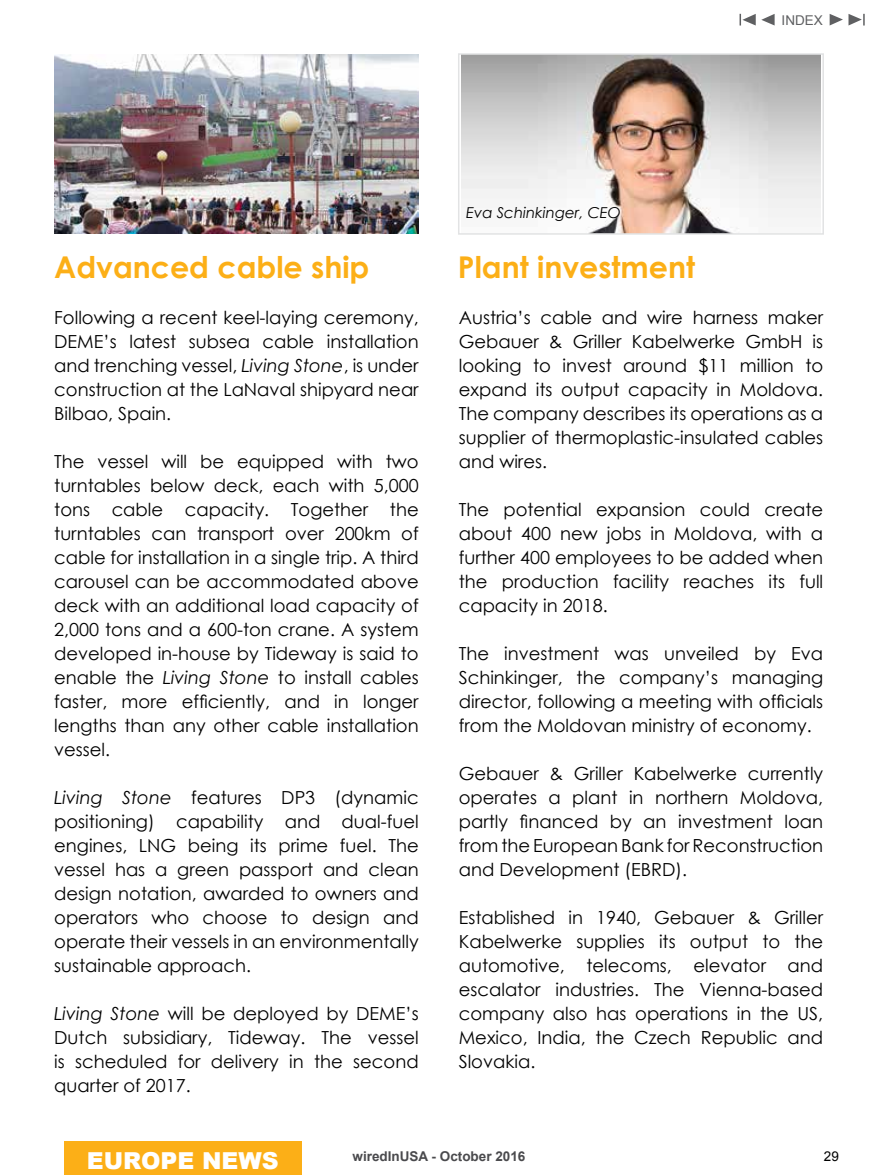
<style>
.page{position:relative;width:878px;height:1175px;background:#fff}
.page>*{position:absolute;margin:0;border:0;box-sizing:border-box;transform-origin:0 0}
.t1{font:700 30px "Century Gothic";color:#fcaf17}
.t2{font:900 23.4px "Arial";color:#fff}
.t3{font:18px/24px "Century Gothic";color:#000;text-align:justify}
.t4{font:italic 15px "Century Gothic";color:#000}
.t5{font:700 13.5px "Arial";color:#4a4a4d}
.t6{font:13.5px "Arial";color:#5f6062}
.t7{font:13.5px "Arial";color:#000}
.s1{font-style:italic}
</style>
<div class="page">
<svg style="left:829px;top:14px;width:13px;height:12px"></svg>
<svg style="left:848px;top:14px;width:16px;height:12px"></svg>
<svg style="left:739px;top:14px;width:16px;height:12px"></svg>
<svg style="left:761px;top:14px;width:13px;height:12px"></svg>
<img style="left:54px;top:54px;width:364px;height:180px">
<div style="left:64px;top:1141px;width:237px;height:33px;background:#fcaf17"></div>
<img style="left:461px;top:56px;width:359px;height:176px">
<div style="left:458px;top:53px;width:366px;height:182px;border:2px solid #e2e3e4"></div>
<p class="t6" style="left:781px;top:11px;width:43px">INDEX</p>
<h1 class="t1" style="left:54px;top:244px;width:316px">Advanced cable ship</h1>
<p class="t3" style="left:54px;top:305px;width:366px">Following a recent keel-laying ceremony, DEME’s latest subsea cable installation and trenching vessel, <span class="s1">Living Stone</span>, is under construction at the LaNaval shipyard near Bilbao, Spain.</p>
<p class="t3" style="left:54px;top:449px;width:366px">The vessel will be equipped with two turntables below deck, each with 5,000 tons cable capacity. Together the turntables can transport over 200km of cable for installation in a single trip. A third carousel can be accommodated above deck with an additional load capacity of 2,000 tons and a 600-ton crane. A system developed in-house by Tideway is said to enable the <span class="s1">Living Stone</span> to install cables faster, more efficiently, and in longer lengths than any other cable installation vessel.</p>
<p class="t3" style="left:54px;top:785px;width:366px"><span class="s1">Living Stone</span> features DP3 (dynamic positioning) capability and dual-fuel engines, LNG being its prime fuel. The vessel has a green passport and clean design notation, awarded to owners and operators who choose to design and operate their vessels in an environmentally sustainable approach.</p>
<p class="t3" style="left:54px;top:1001px;width:366px"><span class="s1">Living Stone</span> will be deployed by DEME’s Dutch subsidiary, Tideway. The vessel is scheduled for delivery in the second quarter of 2017.</p>
<p class="t4" style="left:466px;top:202px;width:156px">Eva Schinkinger, CEO</p>
<h1 class="t1" style="left:458px;top:244px;width:238px">Plant investment</h1>
<p class="t3" style="left:458px;top:305px;width:366px">Austria’s cable and wire harness maker Gebauer &amp; Griller Kabelwerke GmbH is looking to invest around $11 million to expand its output capacity in Moldova.<br>The company describes its operations as a supplier of thermoplastic-insulated cables and wires.</p>
<p class="t3" style="left:458px;top:497px;width:366px">The potential expansion could create about 400 new jobs in Moldova, with a further 400 employees to be added when the production facility reaches its full capacity in 2018.</p>
<p class="t3" style="left:458px;top:641px;width:366px">The investment was unveiled by Eva Schinkinger, the company’s managing director, following a meeting with officials from the Moldovan ministry of economy.</p>
<p class="t3" style="left:458px;top:761px;width:366px">Gebauer &amp; Griller Kabelwerke currently operates a plant in northern Moldova, partly financed by an investment loan from the European Bank for Reconstruction and Development (EBRD).</p>
<p class="t3" style="left:458px;top:905px;width:366px">Established in 1940, Gebauer &amp; Griller Kabelwerke supplies its output to the automotive, telecoms, elevator and escalator industries. The Vienna-based company also has operations in the US, Mexico, India, the Czech Republic and Slovakia.</p>
<p class="t2" style="left:87px;top:1144px;width:193px">EUROPE NEWS</p>
<p class="t5" style="left:352px;top:1147px;width:174px">wiredInUSA - October 2016</p>
<p class="t7" style="left:824px;top:1147px;width:17px">29</p>
</div>
